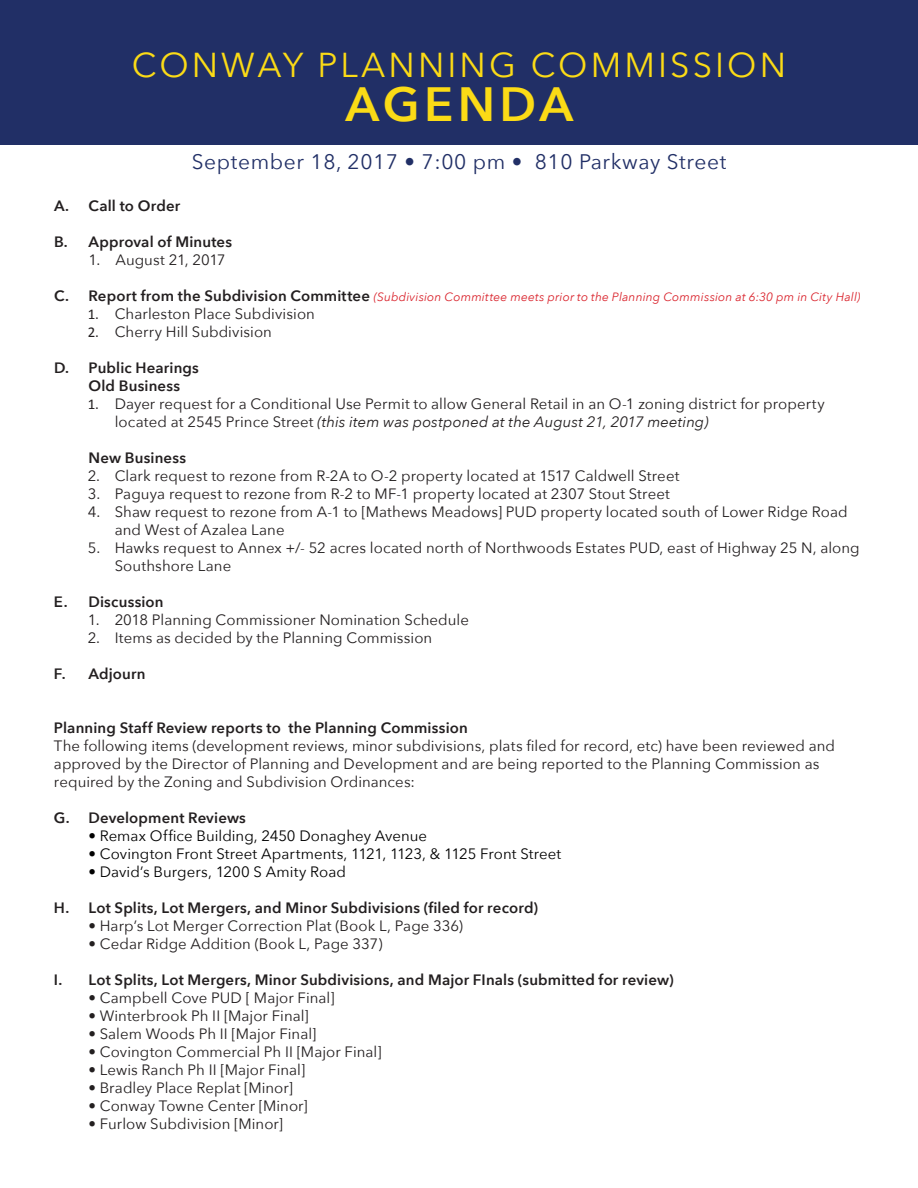
<style>
.page{position:relative;width:918px;height:1188px;background:#fff}
.page>*{position:absolute;margin:0;border:0;box-sizing:border-box;transform-origin:0 0}
.t1{font:600 48px "Avenir Next";letter-spacing:.09em;color:#fbdb16}
.t2{font:34.5px "Avenir Next";letter-spacing:.09em;color:#fbdb16}
.t3{font:21px "Avenir Next";letter-spacing:.03em;color:#212f66}
.t4{font:15px/18px "Avenir Next";letter-spacing:.005em;color:#231f20}
.t5{font:600 15px/18px "Avenir Next";letter-spacing:.01em;color:#231f20}
.t6{font:15px "Avenir Next";letter-spacing:.005em;color:#000}
.t7{font:italic 12px "Avenir Next";letter-spacing:.015em;color:#da252e}
.s1{font-weight:600;font-style:normal;font-size:15px;color:#231f20}
.s2{font-family:"Calibri"}
.s3{font-style:italic}
</style>
<div class="page">
<div style="left:0;top:0;width:918px;height:145px;background:#212f66"></div>
<h2 class="t2" style="left:132px;top:36px;width:656px">CONWAY PLANNING COMMISSION</h2>
<h1 class="t1" style="left:346px;top:64px;width:229px">AGENDA</h1>
<h3 class="t3" style="left:192px;top:144px;width:536px">September 18, 2017 • 7:00 pm • 810 Parkway Street</h3>
<p class="t5" style="left:54px;top:197px;width:128px">A. Call to Order</p>
<p class="t5" style="left:54px;top:233px;width:180px">B. Approval of Minutes</p>
<p class="t4" style="left:88px;top:250px;width:139px">1. August 21, 2017</p>
<p class="t7" style="left:54px;top:287px;width:808px"><span class="s1">C. Report from the Subdivision Committee</span> (Subdivision Committee meets prior to the Planning Commission at 6:30 pm in City Hall)</p>
<p class="t4" style="left:88px;top:304px;width:229px"><span class="s2">1.</span> Charleston Place Subdivision</p>
<p class="t4" style="left:88px;top:322px;width:186px"><span class="s2">2.</span> Cherry Hill Subdivision</p>
<p class="t5" style="left:88px;top:359px;width:112px;text-indent:-34px">D. Public Hearings<br>Old Business</p>
<p class="t4" style="left:115px;top:394px;width:712px;text-indent:-27px"><span class="s2">1.</span> Dayer request for a Conditional Use Permit to allow General Retail in an O-1 zoning district for property located at 2545 Prince Street <span class="s3">(this item was postponed at the August 21, 2017 meeting)</span></p>
<p class="t5" style="left:88px;top:449px;width:99px">New Business</p>
<p class="t4" style="left:88px;top:466px;width:593px">2. Clark request to rezone from R-2A to O-2 property located at 1517 Caldwell Street</p>
<p class="t4" style="left:88px;top:484px;width:584px">3. Paguya request to rezone from R-2 to MF-1 property located at 2307 Stout Street</p>
<p class="t4" style="left:115px;top:502px;width:735px;text-indent:-27px">4. Shaw request to rezone from A-1 to [Mathews Meadows] PUD property located south of Lower Ridge Road and West of Azalea Lane</p>
<p class="t4" style="left:115px;top:538px;width:746px;text-indent:-27px">5. Hawks request to Annex +/- 52 acres located north of Northwoods Estates PUD, east of Highway 25 N, along<br>Southshore Lane</p>
<p class="t5" style="left:54px;top:593px;width:111px">E. Discussion</p>
<p class="t4" style="left:88px;top:610px;width:383px">1. 2018 Planning Commissioner Nomination Schedule</p>
<p class="t4" style="left:88px;top:628px;width:346px">2. Items as decided by the Planning Commission</p>
<p class="t5" style="left:54px;top:665px;width:93px">F. Adjourn</p>
<p class="t5" style="left:54px;top:719px;width:415px">Planning Staff Review reports to the Planning Commission</p>
<p class="t4" style="left:54px;top:736px;width:783px">The following items (development reviews, minor subdivisions, plats filed for record, etc) have been reviewed and approved by the Director of Planning and Development and are being reported to the Planning Commission as required by the Zoning and Subdivision Ordinances:</p>
<p class="t5" style="left:54px;top:809px;width:193px">G. Development Reviews</p>
<p class="t6" style="left:88px;top:823px;width:340px">• Remax Office Building, 2450 Donaghey Avenue</p>
<p class="t6" style="left:88px;top:841px;width:474px">• Covington Front Street Apartments, 1121, 1123, &amp; 1125 Front Street</p>
<p class="t6" style="left:88px;top:859px;width:259px">• David’s Burgers, 1200 S Amity Road</p>
<p class="t5" style="left:54px;top:899px;width:486px">H. Lot Splits, Lot Mergers, and Minor Subdivisions (filed for record)</p>
<p class="t4" style="left:88px;top:916px;width:376px">• Harp’s Lot Merger Correction Plat (Book L, Page 336)</p>
<p class="t4" style="left:88px;top:934px;width:296px">• Cedar Ridge Addition (Book L, Page 337)</p>
<p class="t5" style="left:54px;top:971px;width:621px">I. Lot Splits, Lot Mergers, Minor Subdivisions, and Major FInals (submitted for review)</p>
<p class="t4" style="left:88px;top:988px;width:248px">• Campbell Cove PUD [ Major Final]</p>
<p class="t4" style="left:88px;top:1006px;width:222px">• Winterbrook Ph II [Major Final]</p>
<p class="t4" style="left:88px;top:1024px;width:229px">• Salem Woods Ph II [Major Final]</p>
<p class="t4" style="left:88px;top:1042px;width:295px">• Covington Commercial Ph II [Major Final]</p>
<p class="t4" style="left:88px;top:1060px;width:218px">• Lewis Ranch Ph II [Major Final]</p>
<p class="t4" style="left:88px;top:1078px;width:206px">• Bradley Place Replat [Minor]</p>
<p class="t4" style="left:88px;top:1096px;width:221px">• Conway Towne Center [Minor]</p>
<p class="t4" style="left:88px;top:1114px;width:196px">• Furlow Subdivision [Minor]</p>
</div>
